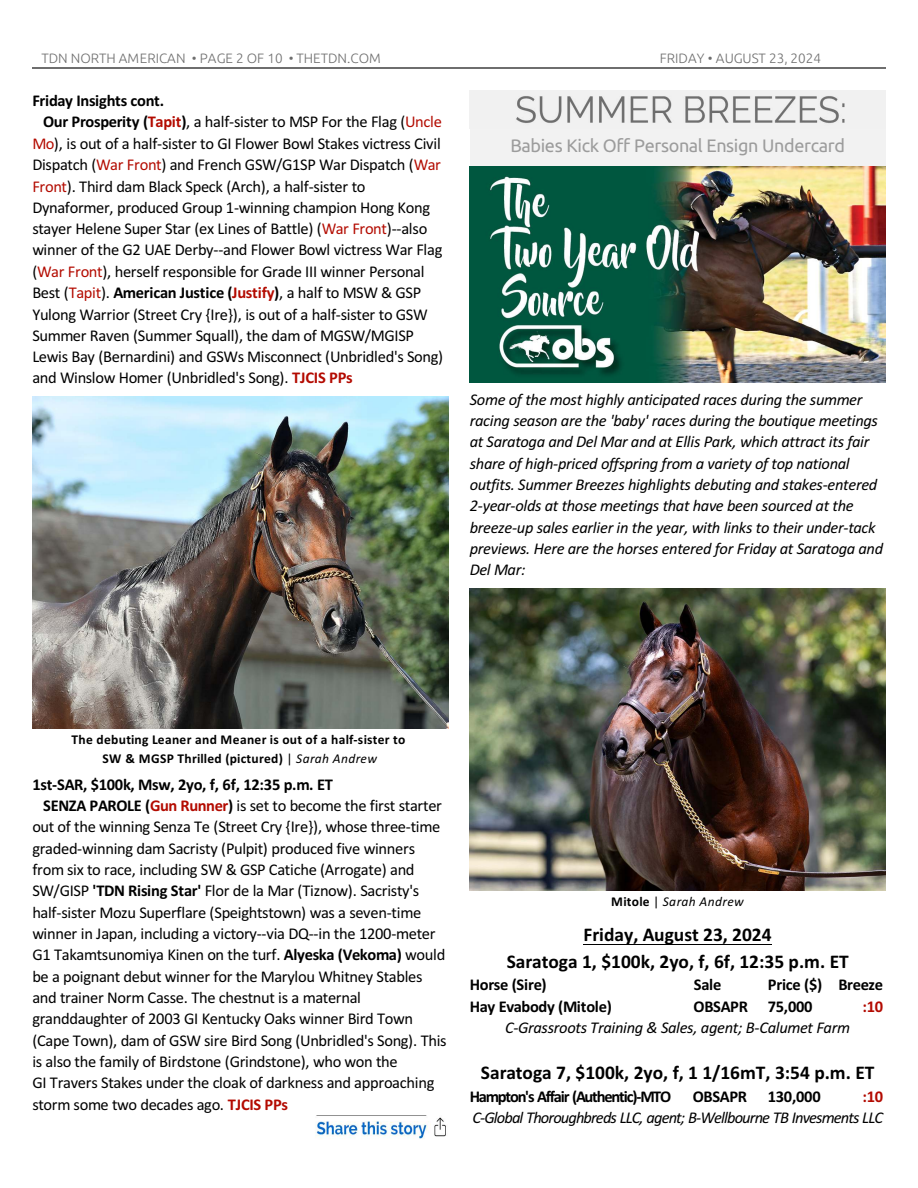
<style>
.page{position:relative;width:918px;height:1188px;background:#fff}
.page>*{position:absolute;margin:0;border:0;box-sizing:border-box;transform-origin:0 0}
.t1{font:700 19.5px/26.1px "Calibri";color:#000;text-align:center}
.t2{font:18px "Ubuntu";letter-spacing:-.02em;color:#9c9c9c}
.t3{font:16.5px "Calibri";letter-spacing:-.02em;color:#000}
.t4{font:italic 16.5px/21.3px "Calibri";letter-spacing:-.02em;color:#000}
.t5{font:700 16.5px "Calibri";letter-spacing:-.02em;color:#000}
.t6{font:italic 16.5px "Calibri";letter-spacing:-.055em;color:#000}
.t7{font:700 16.5px "Calibri";letter-spacing:-.08em;color:#000}
.t8{font:700 16.5px "Calibri";color:#b30a00}
.t9{font:700 13.5px/18.9px "Calibri";letter-spacing:.025em;color:#000;text-align:center}
.t10{font:300 13.5px "Ubuntu";color:#6e6e6e}
.t11{font:italic 13.5px "Calibri";letter-spacing:.035em;color:#000}
.s1{font-weight:700}
.s2{font-weight:700;color:#b30b00}
.s3{color:#b30b00}
.s4{font-weight:700;color:#b30a00}
.s5{font-weight:400}
.s6{font-weight:400;font-style:italic}
.s7{font-weight:700;font-style:normal}
.s8{font-style:normal}
</style>
<div class="page">
<hr style="left:32px;top:67px;width:853px;height:2px;background:#6e6e6e">
<img style="left:32px;top:396px;width:416px;height:333px">
<div style="left:470px;top:91px;width:415px;height:291px;background:#f2f2f2"></div>
<img style="left:470px;top:167px;width:416px;height:216px">
<img style="left:516px;top:91px;width:370px;height:38px">
<img style="left:470px;top:588px;width:416px;height:303px">
<img style="left:315px;top:1117px;width:131px;height:22px">
<hr style="left:584px;top:944px;width:188px;height:1px;background:#000">
<p class="t10" style="left:41px;top:53px;width:341px">TDN NORTH AMERICAN • PAGE 2 OF 10 • THETDN.COM</p>
<p class="t10" style="left:660px;top:53px;width:163px">FRIDAY • AUGUST 23, 2024</p>
<p class="t5" style="left:32px;top:94px;width:133px">Friday Insights cont.</p>
<p class="t3" style="left:43px;top:115px;width:400px"><span class="s1">Our Prosperity (</span><span class="s2">Tapit</span><span class="s1">)</span>, a half-sister to MSP For the Flag (<span class="s3">Uncle</span></p>
<p class="t3" style="left:32px;top:136px;width:410px"><span class="s3">Mo</span>), is out of a half-sister to GI Flower Bowl Stakes victress Civil</p>
<p class="t3" style="left:32px;top:158px;width:410px">Dispatch (<span class="s3">War Front</span>) and French GSW/G1SP War Dispatch (<span class="s3">War</span></p>
<p class="t3" style="left:32px;top:179px;width:335px"><span class="s3">Front</span>). Third dam Black Speck (Arch), a half-sister to</p>
<p class="t3" style="left:32px;top:200px;width:399px">Dynaformer, produced Group 1-winning champion Hong Kong</p>
<p class="t3" style="left:32px;top:222px;width:396px">stayer Helene Super Star (ex Lines of Battle) (<span class="s3">War Front</span>)--also</p>
<p class="t3" style="left:32px;top:243px;width:412px">winner of the G2 UAE Derby--and Flower Bowl victress War Flag</p>
<p class="t3" style="left:32px;top:264px;width:394px">(<span class="s3">War Front</span>), herself responsible for Grade III winner Personal</p>
<p class="t3" style="left:32px;top:286px;width:390px">Best (<span class="s3">Tapit</span>). <span class="s1">American Justice (</span><span class="s2">Justify</span><span class="s1">)</span>, a half to MSW &amp; GSP</p>
<p class="t3" style="left:32px;top:307px;width:397px">Yulong Warrior (Street Cry {Ire}), is out of a half-sister to GSW</p>
<p class="t3" style="left:32px;top:328px;width:383px">Summer Raven (Summer Squall), the dam of MGSW/MGISP</p>
<p class="t3" style="left:32px;top:350px;width:412px">Lewis Bay (Bernardini) and GSWs Misconnect (Unbridled's Song)</p>
<p class="t3" style="left:32px;top:371px;width:322px">and Winslow Homer (Unbridled's Song). <span class="s4">TJCIS PPs</span></p>
<p class="t2" style="left:510px;top:138px;width:336px">Babies Kick Off Personal Ensign Undercard</p>
<p class="t4" style="left:470px;top:390px;width:415px">Some of the most highly anticipated races during the summer racing season are the 'baby' races during the boutique meetings at Saratoga and Del Mar and at Ellis Park, which attract its fair share of high-priced offspring from a variety of top national outfits. Summer Breezes highlights debuting and stakes-entered 2-year-olds at those meetings that have been sourced at the breeze-up sales earlier in the year, with links to their under-tack previews. Here are the horses entered for Friday at Saratoga and Del Mar:</p>
<p class="t9" style="left:71px;top:732px;width:335px">The debuting Leaner and Meaner is out of a half-sister to<br>SW &amp; MGSP Thrilled (pictured) <span class="s5">|</span> <span class="s6">Sarah Andrew</span></p>
<p class="t5" style="left:32px;top:777px;width:302px">1st-SAR, $100k, Msw, 2yo, f, 6f, 12:35 p.m. ET</p>
<p class="t3" style="left:43px;top:799px;width:400px"><span class="s1">SENZA PAROLE (</span><span class="s2">Gun Runner</span><span class="s1">)</span> is set to become the first starter</p>
<p class="t3" style="left:32px;top:820px;width:409px">out of the winning Senza Te (Street Cry {Ire}), whose three-time</p>
<p class="t3" style="left:32px;top:841px;width:384px">graded-winning dam Sacristy (Pulpit) produced five winners</p>
<p class="t3" style="left:32px;top:863px;width:384px">from six to race, including SW &amp; GSP Catiche (Arrogate) and</p>
<p class="t3" style="left:32px;top:884px;width:388px">SW/GISP <span class="s1">'TDN Rising Star'</span> Flor de la Mar (Tiznow). Sacristy's</p>
<p class="t3" style="left:32px;top:905px;width:390px">half-sister Mozu Superflare (Speightstown) was a seven-time</p>
<p class="t3" style="left:32px;top:927px;width:405px">winner in Japan, including a victory--via DQ--in the 1200-meter</p>
<p class="t3" style="left:32px;top:948px;width:414px">G1 Takamtsunomiya Kinen on the turf. <span class="s1">Alyeska (Vekoma)</span> would</p>
<p class="t3" style="left:32px;top:969px;width:392px">be a poignant debut winner for the Marylou Whitney Stables</p>
<p class="t3" style="left:32px;top:991px;width:330px">and trainer Norm Casse. The chestnut is a maternal</p>
<p class="t3" style="left:32px;top:1012px;width:382px">granddaughter of 2003 GI Kentucky Oaks winner Bird Town</p>
<p class="t3" style="left:32px;top:1033px;width:416px">(Cape Town), dam of GSW sire Bird Song (Unbridled's Song). This</p>
<p class="t3" style="left:32px;top:1055px;width:367px">is also the family of Birdstone (Grindstone), who won the</p>
<p class="t3" style="left:32px;top:1076px;width:404px">GI Travers Stakes under the cloak of darkness and approaching</p>
<p class="t3" style="left:32px;top:1097px;width:257px">storm some two decades ago. <span class="s4">TJCIS PPs</span></p>
<p class="t11" style="left:611px;top:896px;width:134px"><span class="s7">Mitole</span> <span class="s8">|</span> Sarah Andrew</p>
<p class="t1" style="left:507px;top:923px;width:344px">Friday, August 23, 2024<br>Saratoga 1, $100k, 2yo, f, 6f, 12:35 p.m. ET</p>
<p class="t5" style="left:470px;top:978px;width:78px">Horse (Sire)</p>
<p class="t5" style="left:694px;top:978px;width:29px">Sale</p>
<p class="t5" style="left:768px;top:978px;width:117px">Price ($) Breeze</p>
<p class="t5" style="left:470px;top:999px;width:144px">Hay Evabody (Mitole)</p>
<p class="t5" style="left:694px;top:999px;width:120px">OBSAPR 75,000</p>
<p class="t8" style="left:862px;top:999px;width:22px">:10</p>
<p class="t4" style="left:505px;top:1018px;width:347px">C-Grassroots Training &amp; Sales, agent; B-Calumet Farm</p>
<p class="t1" style="left:481px;top:1061px;width:395px">Saratoga 7, $100k, 2yo, f, 1 1/16mT, 3:54 p.m. ET</p>
<p class="t7" style="left:470px;top:1089px;width:203px">Hampton's Affair (Authentic)-MTO</p>
<p class="t5" style="left:693px;top:1089px;width:56px">OBSAPR</p>
<p class="t5" style="left:768px;top:1089px;width:54px">130,000</p>
<p class="t8" style="left:862px;top:1089px;width:22px">:10</p>
<p class="t6" style="left:473px;top:1111px;width:412px">C-Global Thoroughbreds LLC, agent; B-Wellbourne TB Invesments LLC</p>
</div>
